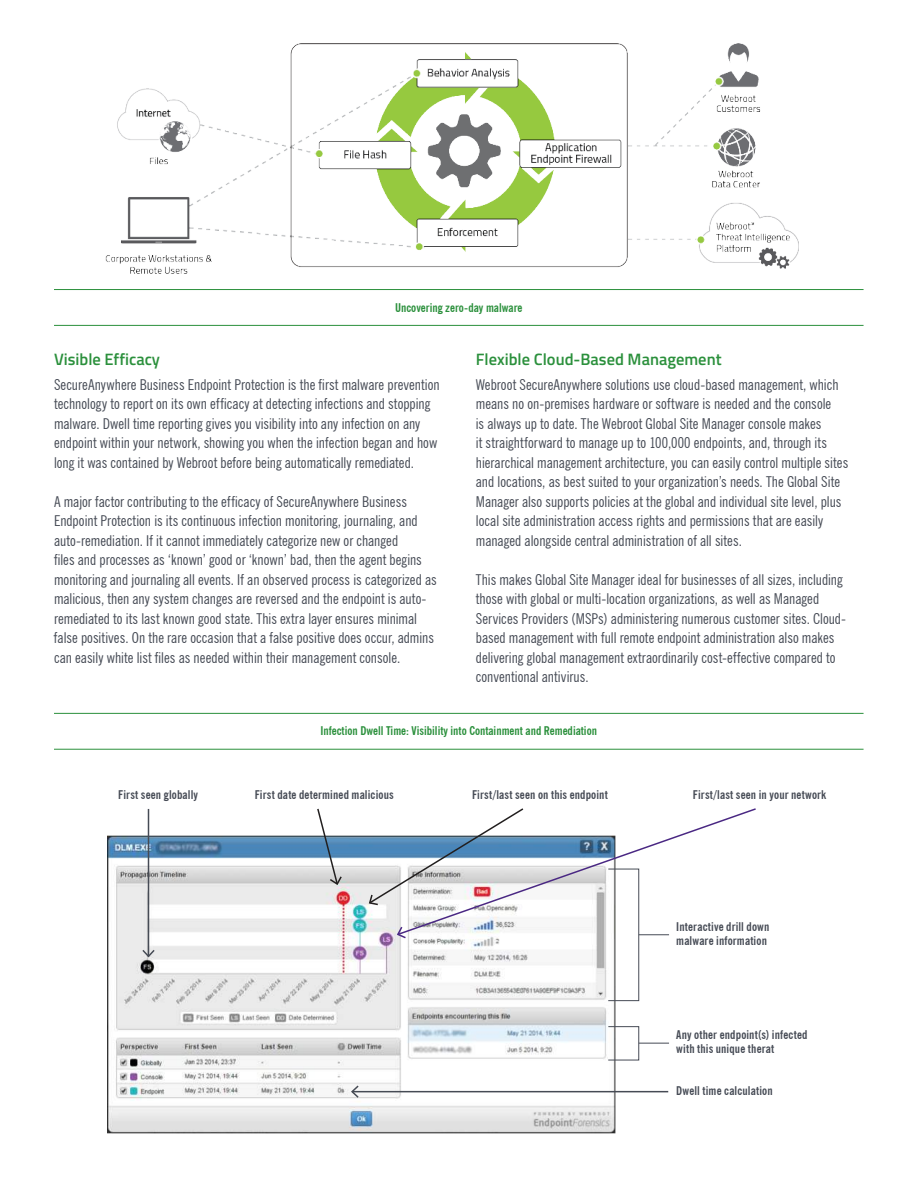
<style>
.page{position:relative;width:918px;height:1188px;background:#fff}
.page>*{position:absolute;margin:0;border:0;box-sizing:border-box;transform-origin:0 0}
.t1{font:600 16.5px "Titillium";color:#2b903c}
.t2{font:condensed 15px/19.5px "News Gothic BT";color:#464b55}
.t3{font:700 condensed 12px/14.4px "News Gothic BT";letter-spacing:.015em;color:#464b55}
.t4{font:700 condensed 12px "News Gothic BT";color:#2b903c}
</style>
<div class="page">
<img style="left:105px;top:44px;width:693px;height:230px">
<hr style="left:54px;top:289px;width:810px;height:1px;background:#2b903c">
<hr style="left:54px;top:325px;width:810px;height:1px;background:#2b903c">
<img style="left:107px;top:836px;width:509px;height:298px">
<hr style="left:148px;top:809px;width:1px;height:147px;background:#464b55">
<svg style="left:141px;top:948px;width:15px;height:11px"></svg>
<svg style="left:316px;top:808px;width:27px;height:78px"></svg>
<svg style="left:368px;top:835px;width:28px;height:71px;background:#b1c2d0"></svg>
<svg style="left:396px;top:808px;width:360px;height:128px"></svg>
<svg style="left:396px;top:925px;width:11px;height:15px"></svg>
<div style="left:608px;top:869px;width:31px;height:132px;border:1px solid #464b55"></div>
<hr style="left:639px;top:934px;width:30px;height:1px;background:#464b55">
<div style="left:608px;top:1026px;width:31px;height:34px;border:1px solid #464b55"></div>
<hr style="left:639px;top:1043px;width:30px;height:1px;background:#464b55">
<hr style="left:54px;top:713px;width:810px;height:1px;background:#2b903c">
<hr style="left:54px;top:749px;width:810px;height:1px;background:#2b903c">
<hr style="left:352px;top:1091px;width:316px;height:1px;background:#464b55">
<svg style="left:350px;top:1084px;width:10px;height:15px"></svg>
<p class="t4" style="left:395px;top:303px;width:129px">Uncovering zero-day malware</p>
<p class="t1" style="left:54px;top:353px;width:108px">Visible Efficacy</p>
<p class="t2" style="left:54px;top:374px;width:387px">SecureAnywhere Business Endpoint Protection is the 昀椀rst malware prevention technology to report on its own ef昀椀cacy at detecting infections and stopping malware. Dwell time reporting gives you visibility into any infection on any endpoint within your network, showing you when the infection began and how long it was contained by Webroot before being automatically remediated.</p>
<p class="t2" style="left:54px;top:491px;width:384px">A major factor contributing to the ef昀椀cacy of SecureAnywhere Business Endpoint Protection is its continuous infection monitoring, journaling, and auto-remediation. If it cannot immediately categorize new or changed<br>昀椀les and processes as ‘known’ good or ‘known’ bad, then the agent begins monitoring and journaling all events. If an observed process is categorized as malicious, then any system changes are reversed and the endpoint is auto&shy;remediated to its last known good state. This extra layer ensures minimal false positives. On the rare occasion that a false positive does occur, admins can easily white list 昀椀les as needed within their management console.</p>
<p class="t1" style="left:476px;top:353px;width:247px">Flexible Cloud-Based Management</p>
<p class="t2" style="left:476px;top:376px;width:374px">Webroot SecureAnywhere solutions use cloud-based management, which means no on-premises hardware or software is needed and the console<br>is always up to date. The Webroot Global Site Manager console makes<br>it straightforward to manage up to 100,000 endpoints, and, through its hierarchical management architecture, you can easily control multiple sites and locations, as best suited to your organization’s needs. The Global Site Manager also supports policies at the global and individual site level, plus local site administration access rights and permissions that are easily managed alongside central administration of all sites.</p>
<p class="t2" style="left:476px;top:571px;width:372px">This makes Global Site Manager ideal for businesses of all sizes, including those with global or multi-location organizations, as well as Managed Services Providers (MSPs) administering numerous customer sites. Cloud&shy;based management with full remote endpoint administration also makes delivering global management extraordinarily cost-effective compared to conventional antivirus.</p>
<p class="t4" style="left:320px;top:726px;width:278px">Infection Dwell Time: Visibility into Containment and Remediation</p>
<p class="t3" style="left:118px;top:788px;width:81px">First seen globally</p>
<p class="t3" style="left:255px;top:788px;width:140px">First date determined malicious</p>
<p class="t3" style="left:472px;top:788px;width:137px">First/last seen on this endpoint</p>
<p class="t3" style="left:693px;top:788px;width:135px">First/last seen in your network</p>
<p class="t3" style="left:676px;top:920px;width:95px">Interactive drill down malware information</p>
<p class="t3" style="left:676px;top:1028px;width:133px">Any other endpoint(s) infected with this unique therat</p>
<p class="t3" style="left:676px;top:1085px;width:98px">Dwell time calculation</p>
</div>
